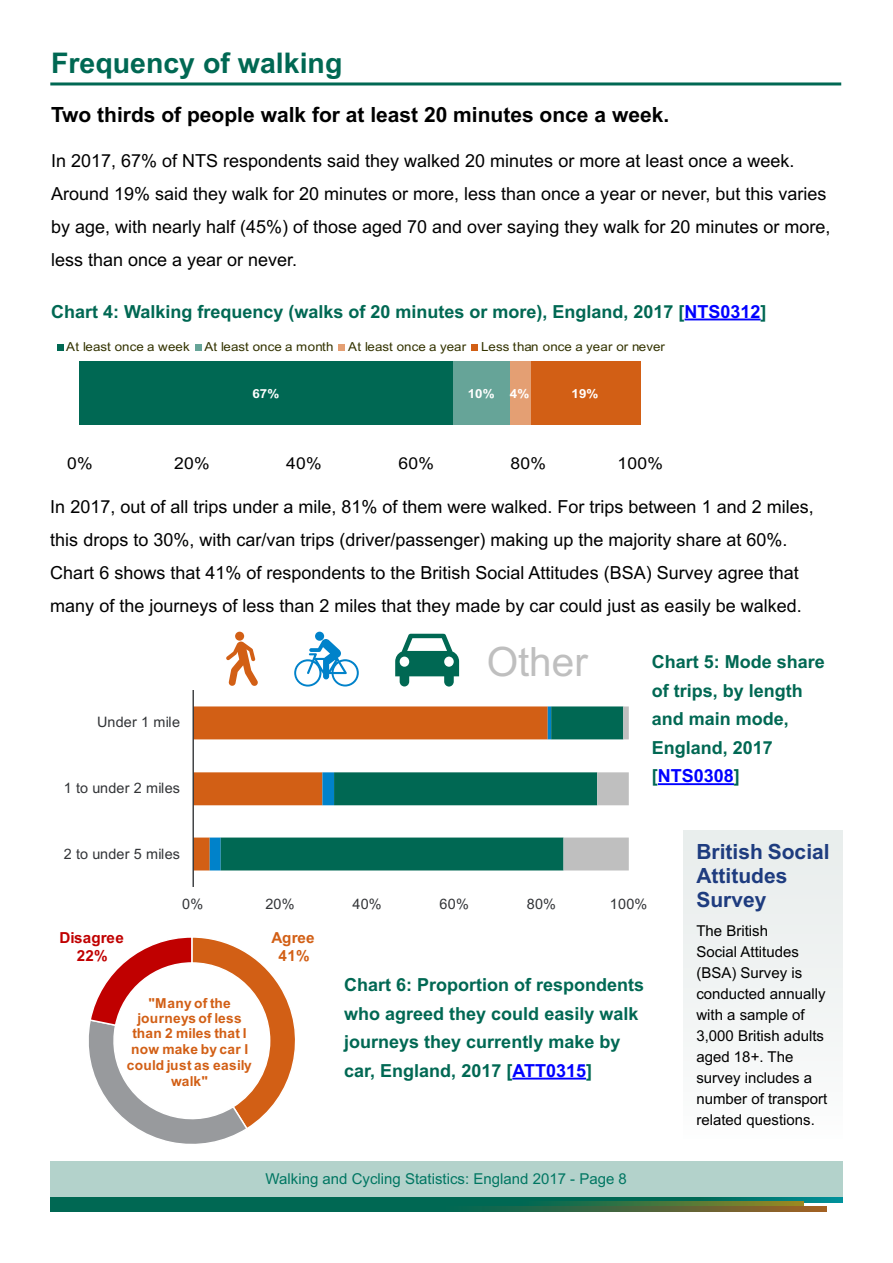
<style>
.page{position:relative;width:893px;height:1263px;background:#fff}
.page>*{position:absolute;margin:0;border:0;box-sizing:border-box;transform-origin:0 0}
.t1{font:40.5px "Arial";color:#bfbfbf}
.NTS_Heading{font:700 28.5px "Arial";color:#006853}
.NTS_sub-heading{font:700 21px "Arial";color:#000}
.t2{font:700 21px/24px "Arial";color:#1e3c7f}
.NTS_paragraph{font:18px/33px "Arial";color:#000}
.NTS_chart_heading{font:700 18px/28.5px "Arial";color:#006853}
.t3{font:16.35px "Arial";letter-spacing:.015em;color:#000;scale:1.07 1}
.t4{font:700 15.3px/18.1px "Arial";letter-spacing:.01em;color:#c00000;text-align:center}
.t5{font:700 15.3px/18.1px "Arial";letter-spacing:.01em;color:#d25f15;text-align:center}
.t6{font:15px/21px "Arial";color:#000}
.t7{font:15px "Arial";color:#007662}
.t8{font:14.4px "Arial";letter-spacing:.015em;color:#323437}
.t9{font:700 13.8px/15.5px "Arial";letter-spacing:.02em;color:#d25f15;text-align:center}
.t10{font:12.45px "Arial";letter-spacing:.005em;color:#330;scale:1.07 1}
.t11{font:700 12.45px "Arial";color:#fff;scale:1.07 1}
.s1{color:#00f}
</style>
<div class="page">
<div style="left:50px;top:1161px;width:792px;height:36px;background:#b3d2cb"></div>
<svg style="left:50px;top:1197px;width:792px;height:5px;background:#006c5a"></svg>
<svg style="left:50px;top:1201px;width:753px;height:5px;background:#1b6d4a"></svg>
<svg style="left:50px;top:1206px;width:777px;height:6px;background:#256647"></svg>
<hr style="left:50px;top:82px;width:791px;height:3px;background:#006853">
<hr style="left:685px;top:319px;width:76px;height:1px;background:#00f">
<div style="left:80px;top:361px;width:374px;height:64px;background:#006853"></div>
<div style="left:454px;top:361px;width:56px;height:64px;background:#66a498"></div>
<div style="left:510px;top:361px;width:21px;height:64px;background:#e49f73"></div>
<div style="left:531px;top:361px;width:110px;height:64px;background:#d25f15"></div>
<div style="left:57px;top:344px;width:7px;height:7px;background:#006853"></div>
<div style="left:195px;top:344px;width:6px;height:7px;background:#66a498"></div>
<div style="left:338px;top:344px;width:7px;height:7px;background:#e49f73"></div>
<div style="left:471px;top:344px;width:7px;height:7px;background:#d25f15"></div>
<hr style="left:658px;top:783px;width:76px;height:2px;background:#00f">
<svg style="left:194px;top:706px;width:16px;height:164px;fill:#d25f15"></svg>
<svg style="left:210px;top:706px;width:11px;height:164px"></svg>
<svg style="left:221px;top:706px;width:342px;height:164px"></svg>
<svg style="left:563px;top:706px;width:66px;height:164px"></svg>
<hr style="left:193px;top:690px;width:1px;height:197px;background:#323437">
<svg style="left:395px;top:634px;width:64px;height:52px"></svg>
<svg style="left:226px;top:632px;width:32px;height:54px"></svg>
<svg style="left:294px;top:632px;width:65px;height:54px"></svg>
<hr style="left:512px;top:1078px;width:74px;height:1px;background:#00f">
<svg style="left:89px;top:937px;width:206px;height:207px"></svg>
<div style="left:684px;top:831px;width:158px;height:307px;background:#f0f3f3"></div>
<p class="NTS_Heading" style="left:51px;top:43px;width:293px">Frequency of walking</p>
<p class="NTS_sub-heading" style="left:51px;top:99px;width:620px">Two thirds of people walk for at least 20 minutes once a week.</p>
<p class="NTS_paragraph" style="left:51px;top:144px;width:781px">In 2017, 67% of NTS respondents said they walked 20 minutes or more at least once a week.<br>Around 19% said they walk for 20 minutes or more, less than once a year or never, but this varies by age, with nearly half (45%) of those aged 70 and over saying they walk for 20 minutes or more, less than once a year or never.</p>
<p class="NTS_chart_heading" style="left:51px;top:297px;width:717px">Chart 4: Walking frequency (walks of 20 minutes or more), England, 2017 [<span class="s1">NTS0312</span>]</p>
<p class="t10" style="left:66px;top:338px;width:561px">At least once a week At least once a month At least once a year Less than once a year or never</p>
<p class="t11" style="left:252px;top:384px;width:27px">67%</p>
<p class="t11" style="left:468px;top:384px;width:59px">10% 4%</p>
<p class="t11" style="left:572px;top:384px;width:27px">19%</p>
<p class="t3" style="left:67px;top:452px;width:25px">0%</p>
<p class="t3" style="left:174px;top:452px;width:35px">20%</p>
<p class="t3" style="left:286px;top:452px;width:35px">40%</p>
<p class="t3" style="left:398px;top:452px;width:35px">60%</p>
<p class="t3" style="left:510px;top:452px;width:35px">80%</p>
<p class="t3" style="left:618px;top:452px;width:44px">100%</p>
<p class="NTS_paragraph" style="left:50px;top:490px;width:765px">In 2017, out of all trips under a mile, 81% of them were walked. For trips between 1 and 2 miles, this drops to 30%, with car/van trips (driver/passenger) making up the majority share at 60%.<br>Chart 6 shows that 41% of respondents to the British Social Attitudes (BSA) Survey agree that many of the journeys of less than 2 miles that they made by car could just as easily be walked.</p>
<p class="NTS_chart_heading" style="left:652px;top:648px;width:175px">Chart 5: Mode share of trips, by length and main mode,<br>England, 2017 [<span class="s1">NTS0308</span>]</p>
<p class="t1" style="left:487px;top:633px;width:103px">Other</p>
<p class="t8" style="left:97px;top:712px;width:84px">Under 1 mile</p>
<p class="t8" style="left:64px;top:778px;width:118px">1 to under 2 miles</p>
<p class="t8" style="left:64px;top:844px;width:118px">2 to under 5 miles</p>
<p class="t8" style="left:182px;top:894px;width:23px">0%</p>
<p class="t8" style="left:265px;top:894px;width:31px">20%</p>
<p class="t8" style="left:352px;top:894px;width:31px">40%</p>
<p class="t8" style="left:440px;top:894px;width:31px">60%</p>
<p class="t8" style="left:527px;top:894px;width:31px">80%</p>
<p class="t8" style="left:610px;top:894px;width:39px">100%</p>
<p class="t4" style="left:60px;top:929px;width:66px">Disagree<br>22%</p>
<p class="t5" style="left:271px;top:929px;width:45px">Agree<br>41%</p>
<p class="t9" style="left:127px;top:995px;width:127px">"Many of the journeys of less than 2 miles that I now make by car I could just as easily walk"</p>
<p class="NTS_chart_heading" style="left:344px;top:971px;width:302px">Chart 6: Proportion of respondents who agreed they could easily walk journeys they currently make by car, England, 2017 [<span class="s1">ATT0315</span>]</p>
<p class="t7" style="left:266px;top:1169px;width:363px">Walking and Cycling Statistics: England 2017 - Page 8</p>
<p class="t2" style="left:696px;top:839px;width:135px">British Social<br>Attitudes<br>Survey</p>
<p class="t6" style="left:696px;top:920px;width:132px">The British<br>Social Attitudes (BSA) Survey is conducted annually with a sample of<br>3,000 British adults aged 18+. The survey includes a number of transport related questions.</p>
</div>
